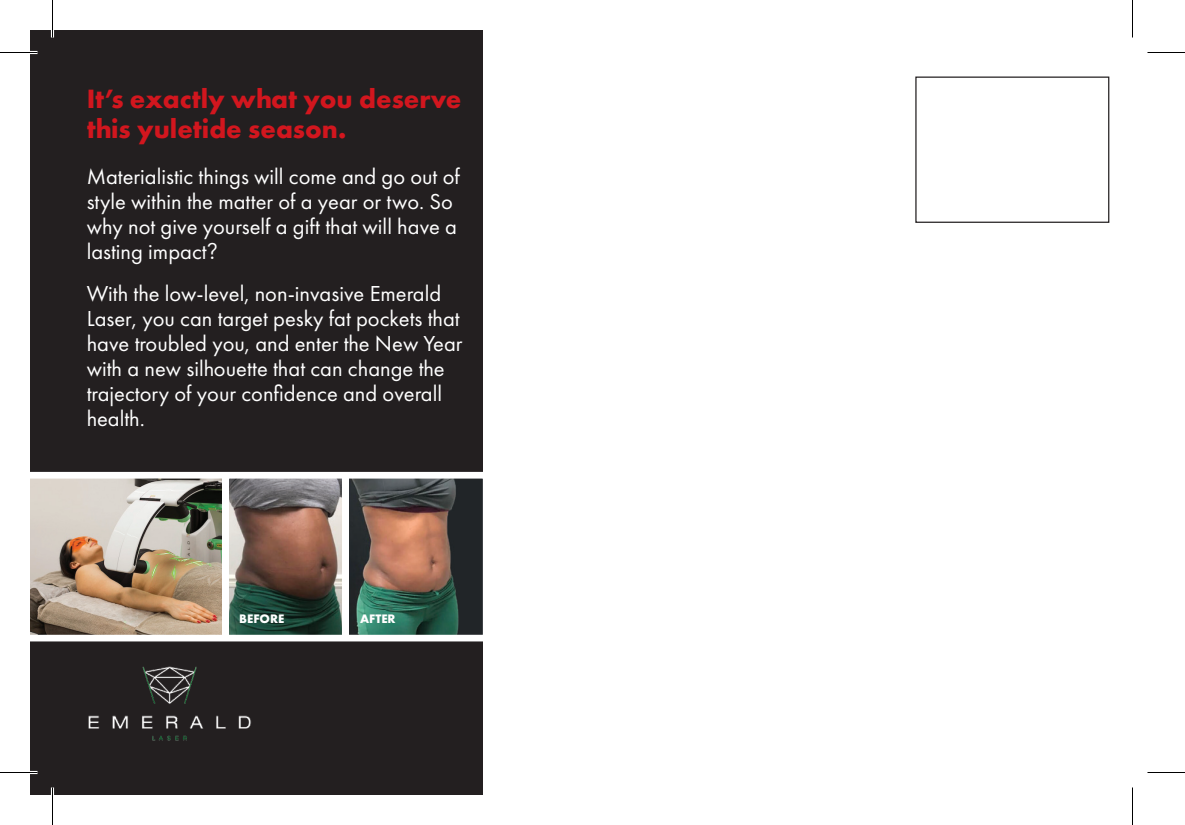
<style>
.page{position:relative;width:1185px;height:825px;background:#fff}
.page>*{position:absolute;margin:0;border:0;box-sizing:border-box;transform-origin:0 0}
.t1{font:700 27.5px/30px "Futura PT";color:#d2161e}
.t2{font:22.5px/25px "Futura PT";color:#fff}
.t3{font:700 12.75px "Futura PT";color:#fff}
.s1{font-family:"Avenir"}
</style>
<div class="page">
<div style="left:30px;top:30px;width:453px;height:765px;background:#231f20"></div>
<div style="left:915px;top:77px;width:194px;height:146px;border:1px solid #231f20"></div>
<img style="left:88px;top:666px;width:163px;height:75px">
<img style="left:30px;top:472px;width:453px;height:169px">
<div style="left:222px;top:475px;width:7px;height:163px;background:#fff"></div>
<hr style="left:0;top:51px;width:38px;height:3px;background:#fff">
<hr style="left:0;top:771px;width:38px;height:3px;background:#fff">
<hr style="left:51px;top:0;width:3px;height:38px;background:#fff">
<hr style="left:51px;top:788px;width:3px;height:37px;background:#fff">
<hr style="left:0;top:52px;width:38px;height:1px;background:#000">
<hr style="left:1148px;top:52px;width:37px;height:1px;background:#000">
<hr style="left:0;top:772px;width:38px;height:1px;background:#000">
<hr style="left:1148px;top:772px;width:37px;height:1px;background:#000">
<hr style="left:52px;top:0;width:1px;height:38px;background:#000">
<hr style="left:52px;top:788px;width:1px;height:37px;background:#000">
<hr style="left:1132px;top:0;width:1px;height:38px;background:#000">
<hr style="left:1132px;top:788px;width:1px;height:37px;background:#000">
<p class="t1" style="left:87px;top:83px;width:376px">It’s exactly what you deserve this yuletide season.</p>
<p class="t2" style="left:87px;top:164px;width:375px">Materialistic things will come and go out of style within the matter of a year or two. So why not give yourself a gift that will have a lasting impact<span class="s1">?</span></p>
<p class="t2" style="left:87px;top:281px;width:377px">With the low-level, non-invasive Emerald Laser, you can target pesky fat pockets that have troubled you, and enter the New Year with a new silhouette that can change the trajectory of your confidence and overall health.</p>
<p class="t3" style="left:239px;top:611px;width:47px">BEFORE</p>
<p class="t3" style="left:360px;top:611px;width:37px">AFTER</p>
</div>
